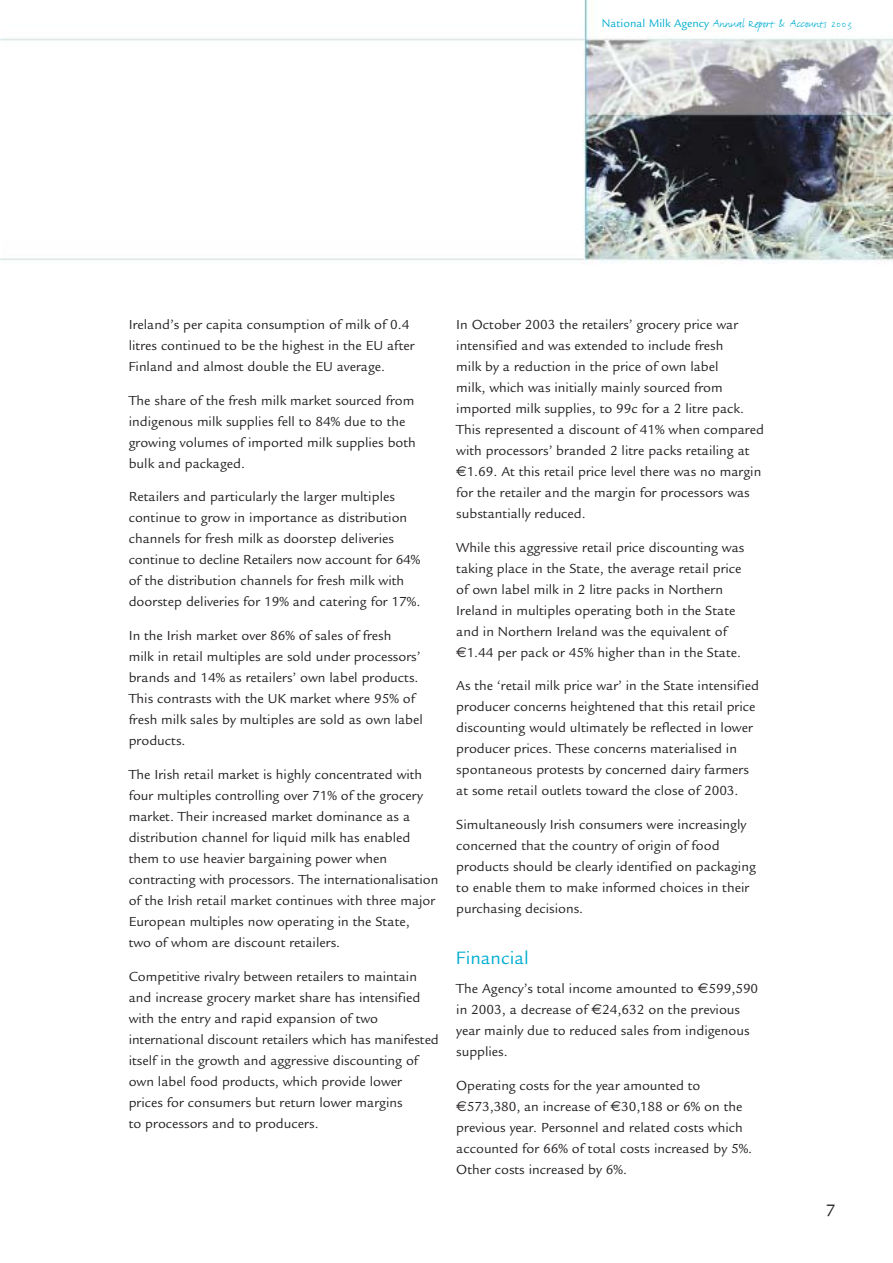
<style>
.page{position:relative;width:893px;height:1263px;background:#fff}
.page>*{position:absolute;margin:0;border:0;box-sizing:border-box;transform-origin:0 0}
.t1{font:19.5px "Legacy Sans";color:#00add1}
.t2{font:18px "Legacy Sans";color:#231f1f}
.t3{font:14.25px/21px "Legacy Sans";color:#231f1f}
.t4{font:13.5px "FF Justlefthand";color:#00add1}
.s1{font-family:"Legacy Sans";font-size:12px}
.s2{font-family:"Euro Sans"}
</style>
<div class="page">
<img style="left:1px;top:0;width:891px;height:264px">
<p class="t4" style="left:602px;top:19px;width:251px"><span class="s1">National Milk Agency</span> Annual Report &amp; Accounts 2003</p>
<p class="t3" style="left:129px;top:315px;width:287px">Ireland’s per capita consumption of milk of 0.4 litres continued to be the highest in the EU after<br>Finland and almost double the EU average.</p>
<p class="t3" style="left:129px;top:391px;width:289px">The share of the fresh milk market sourced from indigenous milk supplies fell to 84% due to the growing volumes of imported milk supplies both bulk and packaged.</p>
<p class="t3" style="left:129px;top:488px;width:293px">Retailers and particularly the larger multiples continue to grow in importance as distribution channels for fresh milk as doorstep deliveries continue to decline Retailers now account for 64% of the distribution channels for fresh milk with doorstep deliveries for 19% and catering for 17%.</p>
<p class="t3" style="left:129px;top:626px;width:296px">In the Irish market over 86% of sales of fresh<br>milk in retail multiples are sold under processors’ brands and 14% as retailers’ own label products.<br>This contrasts with the UK market where 95% of fresh milk sales by multiples are sold as own label products.</p>
<p class="t3" style="left:129px;top:765px;width:311px">The Irish retail market is highly concentrated with four multiples controlling over 71% of the grocery market. Their increased market dominance as a distribution channel for liquid milk has enabled them to use heavier bargaining power when contracting with processors. The internationalisation of the Irish retail market continues with three major European multiples now operating in the State,<br>two of whom are discount retailers.</p>
<p class="t3" style="left:129px;top:967px;width:311px">Competitive rivalry between retailers to maintain and increase grocery market share has intensified with the entry and rapid expansion of two international discount retailers which has manifested itself in the growth and aggressive discounting of own label food products, which provide lower prices for consumers but return lower margins<br>to processors and to producers.</p>
<p class="t3" style="left:456px;top:315px;width:309px">In October 2003 the retailers’ grocery price war intensified and was extended to include fresh<br>milk by a reduction in the price of own label<br>milk, which was initially mainly sourced from imported milk supplies, to 99c for a 2 litre pack.<br>This represented a discount of 41% when compared with processors’ branded 2 litre packs retailing at <span class="s2">€</span>1.69. At this retail price level there was no margin for the retailer and the margin for processors was substantially reduced.</p>
<p class="t3" style="left:456px;top:538px;width:289px">While this aggressive retail price discounting was taking place in the State, the average retail price of own label milk in 2 litre packs in Northern Ireland in multiples operating both in the State and in Northern Ireland was the equivalent of <span class="s2">€</span>1.44 per pack or 45% higher than in the State.</p>
<p class="t3" style="left:456px;top:677px;width:304px">As the ‘retail milk price war’ in the State intensified producer concerns heightened that this retail price discounting would ultimately be reflected in lower producer prices. These concerns materialised in spontaneous protests by concerned dairy farmers at some retail outlets toward the close of 2003.</p>
<p class="t3" style="left:456px;top:815px;width:301px">Simultaneously Irish consumers were increasingly concerned that the country of origin of food products should be clearly identified on packaging to enable them to make informed choices in their purchasing decisions.</p>
<h1 class="t1" style="left:456px;top:950px;width:74px">Financial</h1>
<p class="t3" style="left:456px;top:980px;width:303px">The Agency’s total income amounted to <span class="s2">€</span>599,590 in 2003, a decrease of <span class="s2">€</span>24,632 on the previous year mainly due to reduced sales from indigenous supplies.</p>
<p class="t3" style="left:456px;top:1076px;width:297px">Operating costs for the year amounted to <span class="s2">€</span>573,380, an increase of <span class="s2">€</span>30,188 or 6% on the previous year. Personnel and related costs which accounted for 66% of total costs increased by 5%.<br>Other costs increased by 6%.</p>
<p class="t2" style="left:825px;top:1203px;width:11px">7</p>
</div>
